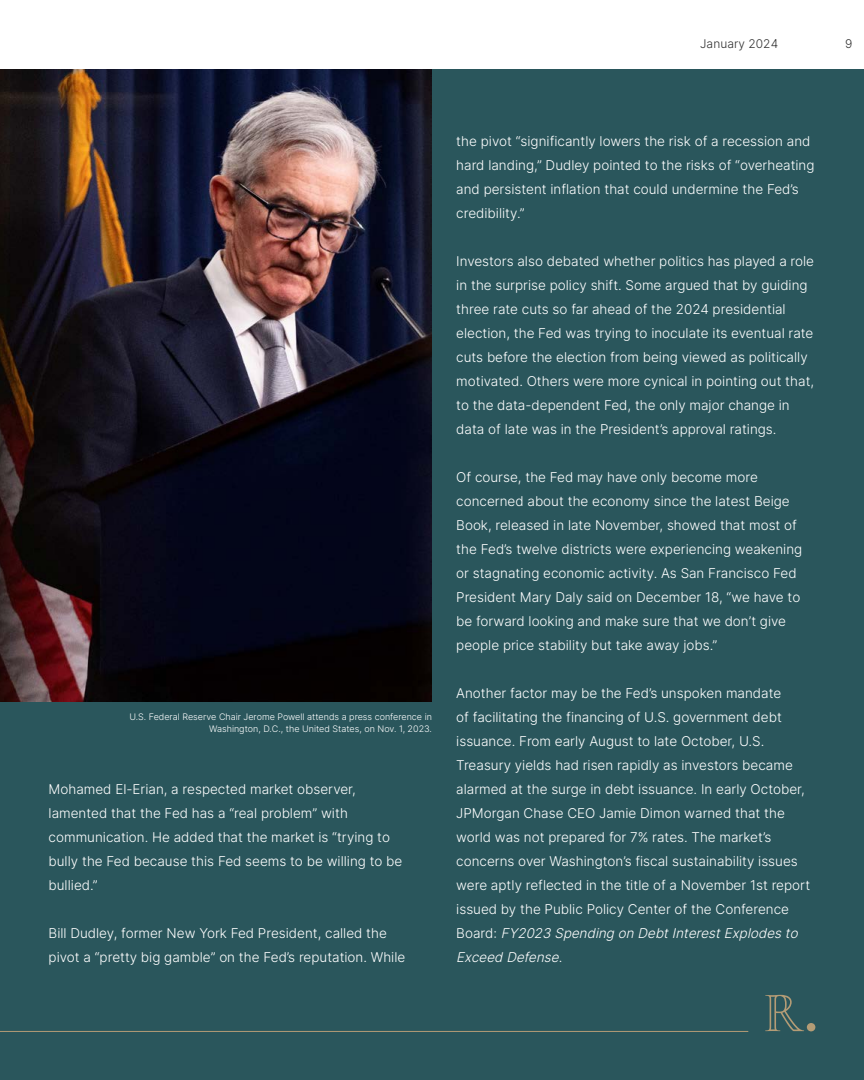
<style>
.page{position:relative;width:864px;height:1080px;background:#fff}
.page>*{position:absolute;margin:0;border:0;box-sizing:border-box;transform-origin:0 0}
.t1{font:300 13.5px/24px "Inter";color:#fff}
.t2{font:300 12px "Inter";letter-spacing:.005em;color:#303030}
.t3{font:300 9px/12px "Inter";color:#fff;text-align:right}
.s1{font-style:italic}
</style>
<div class="page">
<div style="left:0;top:69px;width:864px;height:1011px;background:#2a565c"></div>
<hr style="left:0;top:1031px;width:748px;height:1px;background:#b49c76">
<img style="left:0;top:70px;width:432px;height:632px">
<svg style="left:765px;top:995px;width:39px;height:36px"></svg>
<div style="left:807px;top:1023px;width:8px;height:8px;background:#b49c76;border-radius:50%"></div>
<p class="t2" style="left:700px;top:35px;width:80px">January 2024</p>
<p class="t2" style="left:845px;top:35px;width:9px">9</p>
<p class="t3" style="left:129px;top:710px;width:304px">U.S. Federal Reserve Chair Jerome Powell attends a press conference in<br>Washington, D.C., the United States, on Nov. 1, 2023.</p>
<p class="t1" style="left:49px;top:777px;width:355px">Mohamed El-Erian, a respected market observer, lamented that the Fed has a “real problem” with communication. He added that the market is “trying to bully the Fed because this Fed seems to be willing to be bullied.”</p>
<p class="t1" style="left:49px;top:921px;width:358px">Bill Dudley, former New York Fed President, called the pivot a “pretty big gamble” on the Fed’s reputation. While</p>
<p class="t1" style="left:456px;top:128px;width:360px">the pivot “significantly lowers the risk of a recession and hard landing,” Dudley pointed to the risks of “overheating and persistent inflation that could undermine the Fed’s credibility.”</p>
<p class="t1" style="left:456px;top:249px;width:359px">Investors also debated whether politics has played a role in the surprise policy shift. Some argued that by guiding three rate cuts so far ahead of the 2024 presidential election, the Fed was trying to inoculate its eventual rate cuts before the election from being viewed as politically motivated. Others were more cynical in pointing out that, to the data-dependent Fed, the only major change in data of late was in the President’s approval ratings.</p>
<p class="t1" style="left:456px;top:465px;width:348px">Of course, the Fed may have only become more concerned about the economy since the latest Beige Book, released in late November, showed that most of the Fed’s twelve districts were experiencing weakening or stagnating economic activity. As San Francisco Fed President Mary Daly said on December 18, “we have to be forward looking and make sure that we don’t give people price stability but take away jobs.”</p>
<p class="t1" style="left:456px;top:681px;width:355px">Another factor may be the Fed’s unspoken mandate<br>of facilitating the financing of U.S. government debt issuance. From early August to late October, U.S.<br>Treasury yields had risen rapidly as investors became alarmed at the surge in debt issuance. In early October, JPMorgan Chase CEO Jamie Dimon warned that the world was not prepared for 7% rates. The market’s concerns over Washington’s fiscal sustainability issues were aptly reflected in the title of a November 1st report issued by the Public Policy Center of the Conference<br>B o a r d : <span class="s1">FY2023 Spending on DebtInterestExplodesto Exceed Defense</span>.</p>
</div>
